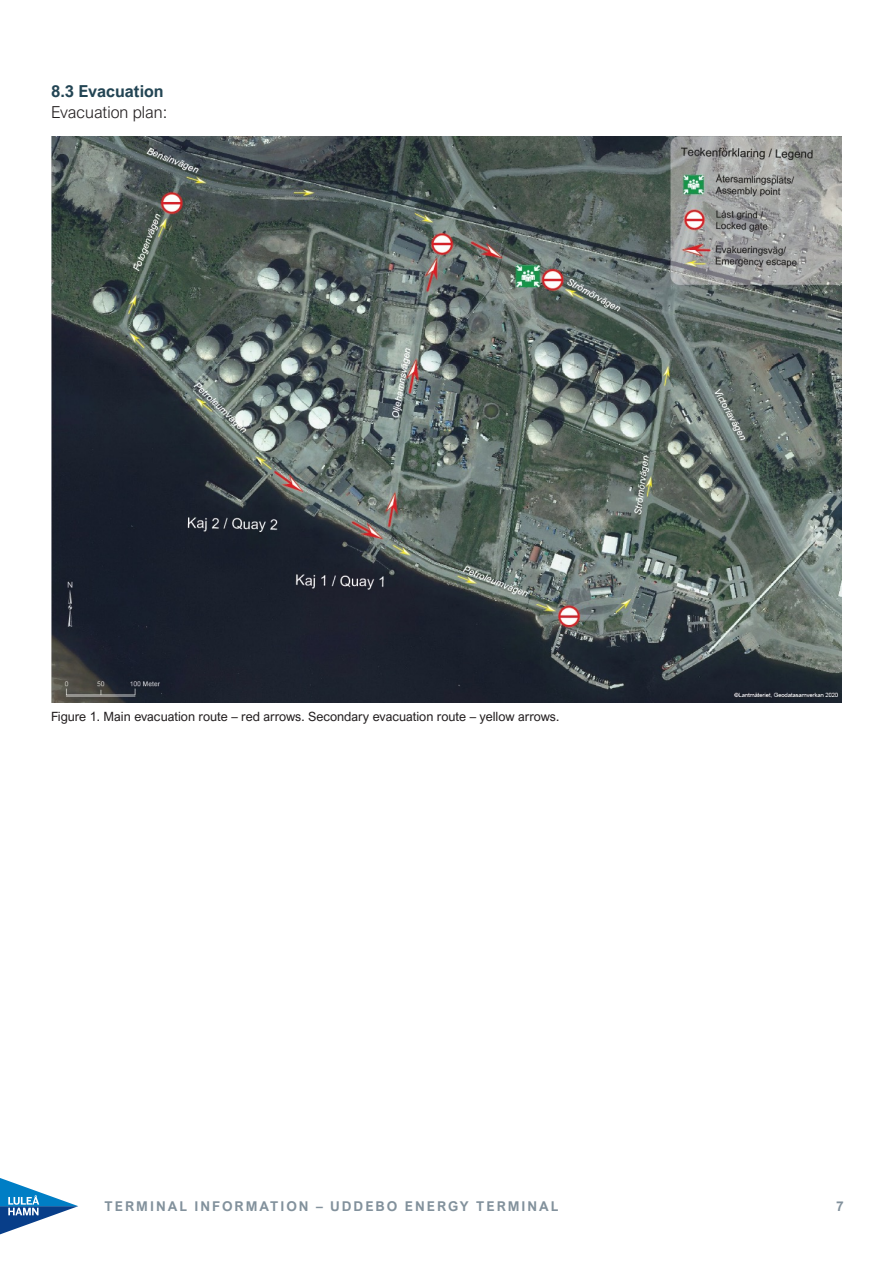
<style>
.page{position:relative;width:893px;height:1263px;background:#fff}
.page>*{position:absolute;margin:0;border:0;box-sizing:border-box;transform-origin:0 0}
.Bröd{font:300 16.5px "Arial Nova";color:#231f20}
.Mellanrubbe{font:700 16.5px "Arial Nova";color:#234554}
.t1{font:700 13.5px "Arial Nova";letter-spacing:.15em;color:#82919c}
.t2{font:12.75px "Arial Nova";color:#231f20}
</style>
<div class="page">
<img style="left:51px;top:136px;width:791px;height:566px">
<svg style="left:0;top:1178px;width:78px;height:56px"></svg>
<p class="Mellanrubbe" style="left:51px;top:82px;width:114px">8.3 Evacuation</p>
<p class="Bröd" style="left:51px;top:103px;width:118px">Evacuation plan:</p>
<p class="t2" style="left:51px;top:709px;width:510px">Figure 1. Main evacuation route – red arrows. Secondary evacuation route – yellow arrows.</p>
<p class="t1" style="left:105px;top:1198px;width:455px">TERMINAL INFORMATION – UDDEBO ENERGY TERMINAL</p>
<p class="t1" style="left:836px;top:1198px;width:9px">7</p>
</div>
